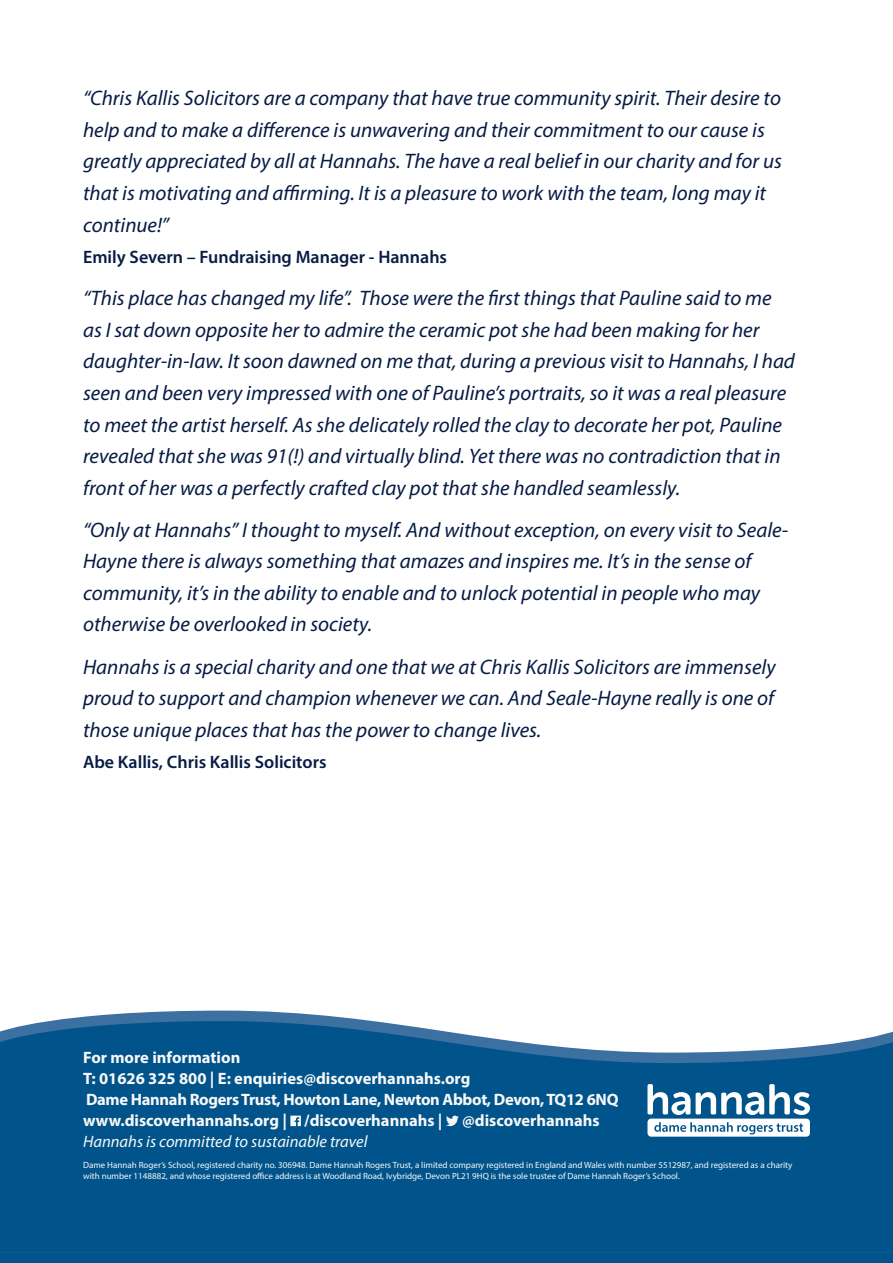
<style>
.page{position:relative;width:893px;height:1263px;background:#fff}
.page>*{position:absolute;margin:0;border:0;box-sizing:border-box;transform-origin:0 0}
.Paragraph{font:italic 21px/31.5px "Myriad Pro";color:#071b44}
.Paragraph__Sign_Off{font:600 18px "Myriad Pro";color:#071b44}
.t1{font:700 16.5px/21px "Myriad Pro";color:#f8f8f8}
.t2{font:italic 16.5px "Myriad Pro";color:#f8f8f8}
.t3{font:9px/10.5px "Myriad Pro";color:#f8f8f8}
</style>
<div class="page">
<div style="left:0;top:1073px;width:893px;height:190px;background:#00548b"></div>
<svg style="left:50px;top:1010px;width:322px;height:11px;fill:#3c70a1"></svg>
<svg style="left:1px;top:1021px;width:892px;height:106px;fill:#00548b"></svg>
<svg style="left:0;top:1031px;width:1px;height:42px"></svg>
<svg style="left:647px;top:1084px;width:163px;height:53px"></svg>
<svg style="left:290px;top:1115px;width:11px;height:11px"></svg>
<svg style="left:446px;top:1115px;width:13px;height:11px"></svg>
<p class="Paragraph" style="left:83px;top:82px;width:700px">“Chris Kallis Solicitors are a company that have true community spirit. Their desire to help and to make a difference is unwavering and their commitment to our cause is greatly appreciated by all at Hannahs. The have a real belief in our charity and for us that is motivating and affirming. It is a pleasure to work with the team, long may it continue!”</p>
<p class="Paragraph__Sign_Off" style="left:83px;top:246px;width:366px">Emily Severn – Fundraising Manager - Hannahs</p>
<p class="Paragraph" style="left:83px;top:282px;width:713px">“This place has changed my life”. Those were the first things that Pauline said to me as I sat down opposite her to admire the ceramic pot she had been making for her daughter-in-law. It soon dawned on me that, during a previous visit to Hannahs, I had seen and been very impressed with one of Pauline’s portraits, so it was a real pleasure to meet the artist herself. As she delicately rolled the clay to decorate her pot, Pauline revealed that she was 91(!) and virtually blind. Yet there was no contradiction that in front of her was a perfectly crafted clay pot that she handled seamlessly.</p>
<p class="Paragraph" style="left:83px;top:514px;width:707px">“Only at Hannahs” I thought to myself. And without exception, on every visit to Seale-Hayne there is always something that amazes and inspires me. It’s in the sense of community, it’s in the ability to enable and to unlock potential in people who may otherwise be overlooked in society.</p>
<p class="Paragraph" style="left:83px;top:650px;width:694px;text-align:justify">Hannahs is a special charity and one that we at Chris Kallis Solicitors are immensely proud to support and champion whenever we can. And Seale-Hayne really is one of those unique places that has the power to change lives.</p>
<p class="Paragraph__Sign_Off" style="left:83px;top:751px;width:245px">Abe Kallis, Chris Kallis Solicitors</p>
<p class="t1" style="left:83px;top:1046px;width:537px">For more information<br>T: 01626 325 800 | E: enquiries@discoverhannahs.org<br>Dame Hannah Rogers Trust, Howton Lane, Newton Abbot, Devon, TQ12 6NQ www.discoverhannahs.org | /discoverhannahs | @discoverhannahs</p>
<p class="t2" style="left:83px;top:1131px;width:286px">Hannahs is committed to sustainable travel</p>
<p class="t3" style="left:83px;top:1160px;width:711px">Dame Hannah Roger’s School, registered charity no. 306948. Dame Hannah Rogers Trust, a limited company registered in England and Wales with number 5512987, and registered as a charity with number 1148882, and whose registered office address is at Woodland Road, Ivybridge, Devon PL21 9HQ is the sole trustee of Dame Hannah Roger’s School.</p>
</div>
